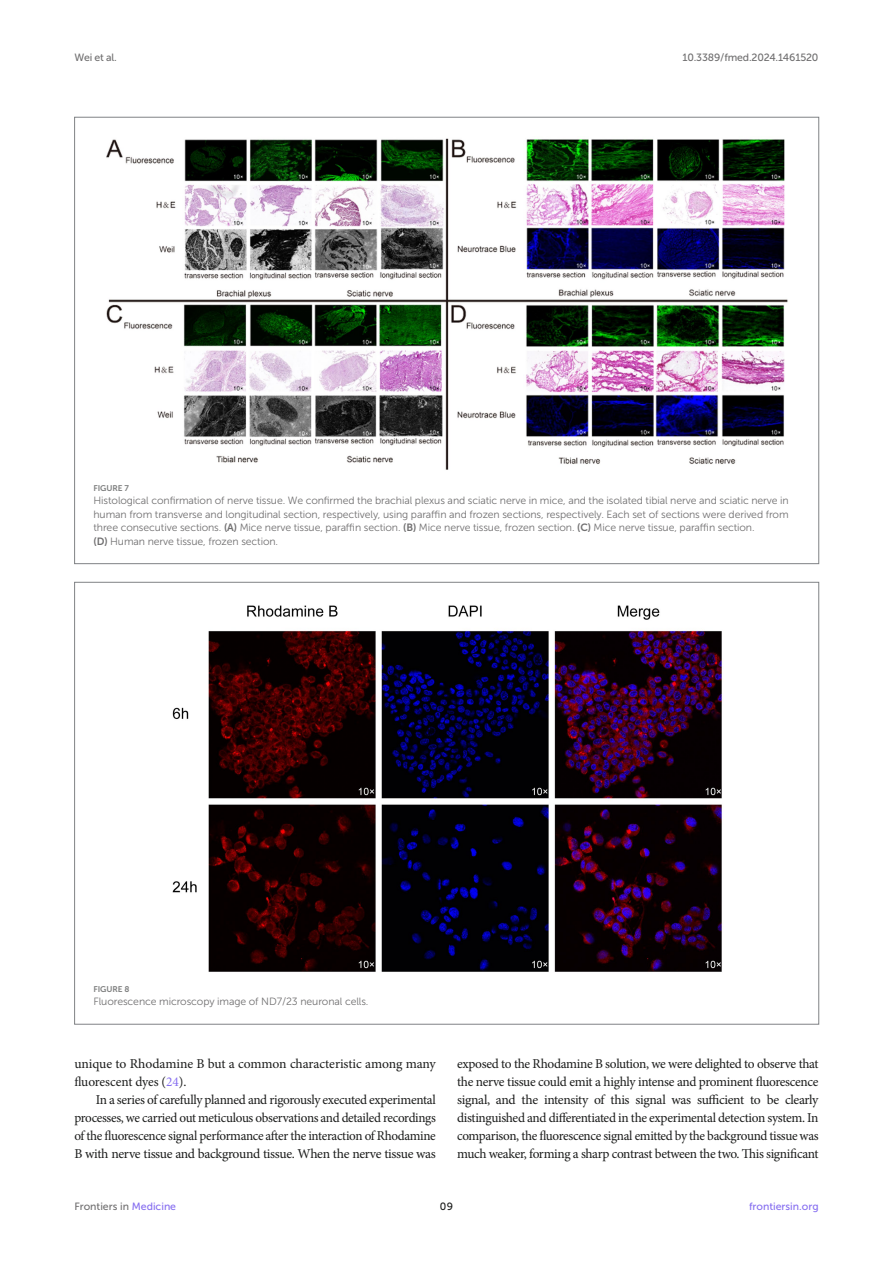
<style>
.page{position:relative;width:893px;height:1263px;background:#fff}
.page>*{position:absolute;margin:0;border:0;box-sizing:border-box;transform-origin:0 0}
.TEXT{font:13.5px/18px "Minion Pro";letter-spacing:-.02em;color:#1b1c1b;text-align:justify}
.FIG_LEG{font:10.5px/13.5px "Museo Sans 300";letter-spacing:-.01em;color:#706f70}
.t1{font:10.5px "Museo Sans 500";letter-spacing:-.015em;color:#706f70}
.t2{font:10.5px "Museo Sans 500";color:#856df0}
.t3{font:10.5px "Museo Sans 500";color:#1b1c1b}
.FIG_HD{font:8.25px "Museo Sans 700";letter-spacing:-.01em;color:#7e7f7f}
.s1{font-family:"Museo Sans 700"}
.s2{color:#856df0}
</style>
<div class="page">
<img style="left:106px;top:138px;width:682px;height:332px">
<img style="left:172px;top:605px;width:550px;height:367px">
<p class="t1" style="left:74px;top:51px;width:44px">Wei et al.</p>
<p class="t1" style="left:682px;top:51px;width:138px">10.3389/fmed.2024.1461520</p>
<p class="FIG_HD" style="left:94px;top:483px;width:37px">FIGURE 7</p>
<p class="FIG_LEG" style="left:94px;top:494px;width:697px">Histological confirmation of nerve tissue. We confirmed the brachial plexus and sciatic nerve in mice, and the isolated tibial nerve and sciatic nerve in human from transverse and longitudinal section, respectively, using paraffin and frozen sections, respectively. Each set of sections were derived from three consecutive sections. <span class="s1">(A)</span> Mice nerve tissue, paraffin section. <span class="s1">(B)</span> Mice nerve tissue, frozen section. <span class="s1">(C)</span> Mice nerve tissue, paraffin section.<br><span class="s1">(D)</span> Human nerve tissue, frozen section.</p>
<p class="FIG_HD" style="left:94px;top:984px;width:37px">FIGURE 8</p>
<p class="FIG_LEG" style="left:94px;top:995px;width:276px">Fluorescence microscopy image of ND7/23 neuronal cells.</p>
<p class="TEXT" style="left:74px;top:1055px;width:363px">unique to Rhodamine B but a common characteristic among many fluorescent dyes (<span class="s2">24</span>).</p>
<p class="TEXT" style="left:74px;top:1091px;width:363px;text-indent:21px">In a series of carefully planned and rigorously executed experimental processes, we carried out meticulous observations and detailed recordings of the fluorescence signal performance after the interaction of Rhodamine B with nerve tissue and background tissue. When the nerve tissue was</p>
<p class="TEXT" style="left:457px;top:1055px;width:363px">exposed to the Rhodamine B solution, we were delighted to observe that the nerve tissue could emit a highly intense and prominent fluorescence signal, and the intensity of this signal was sufficient to be clearly distinguished and differentiated in the experimental detection system. In comparison, the fluorescence signal emitted by the background tissue was much weaker, forming a sharp contrast between the two. This significant</p>
<p class="t1" style="left:74px;top:1200px;width:103px">Frontiers in <span class="s2">Medicine</span></p>
<p class="t3" style="left:440px;top:1200px;width:15px">09</p>
<p class="t2" style="left:749px;top:1200px;width:71px">frontiersin.org</p>
</div>
